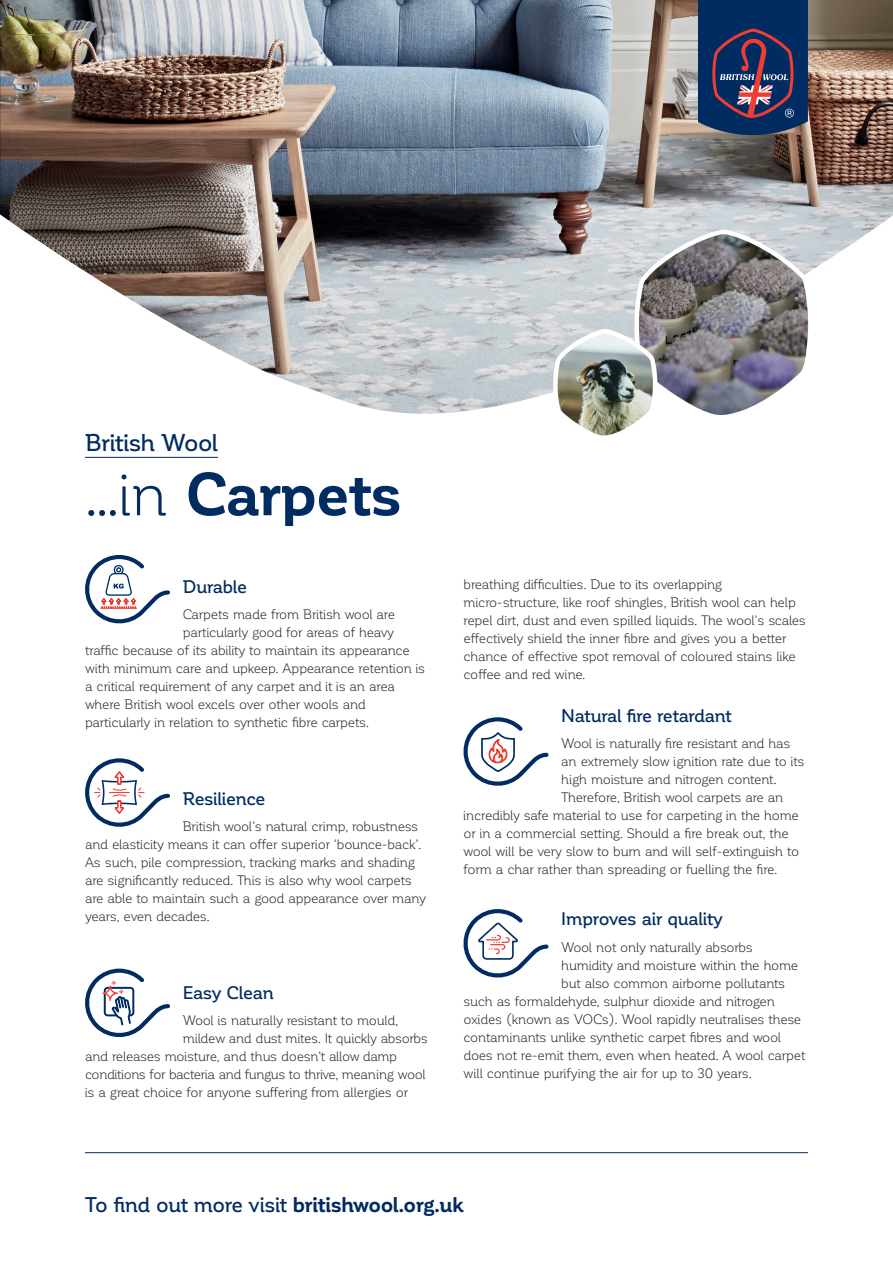
<style>
.page{position:relative;width:893px;height:1263px;background:#fff}
.page>*{position:absolute;margin:0;border:0;box-sizing:border-box;transform-origin:0 0}
.t1{font:700 60px "Corporative";letter-spacing:-.015em;color:#002c62}
.t2{font:500 24px "Corporative";letter-spacing:-.025em;color:#002c62}
.t3{font:500 21px "Corporative";letter-spacing:-.025em;color:#002c62}
.t4{font:500 18px "Corporative";letter-spacing:-.02em;color:#002c62}
.t5{font:13.5px/18px "Corporative";letter-spacing:-.025em;color:#231f20}
.s1{font-weight:400}
.s2{font-weight:700}
</style>
<div class="page">
<img style="left:0;top:0;width:893px;height:414px">
<svg style="left:698px;top:0;width:110px;height:135px;background:#253762"></svg>
<hr style="left:85px;top:457px;width:133px;height:1px;background:#002c62">
<svg style="left:85px;top:555px;width:85px;height:68px"></svg>
<svg style="left:463px;top:717px;width:86px;height:69px"></svg>
<svg style="left:463px;top:909px;width:86px;height:68px"></svg>
<svg style="left:85px;top:758px;width:85px;height:69px"></svg>
<svg style="left:85px;top:968px;width:85px;height:69px"></svg>
<hr style="left:85px;top:1152px;width:723px;height:1px;background:#002c62">
<img style="left:550px;top:227px;width:263px;height:209px">
<p class="t2" style="left:85px;top:429px;width:135px">British Wool</p>
<p class="t1" style="left:85px;top:461px;width:319px"><span class="s1">...in</span> Carpets</p>
<p class="t4" style="left:183px;top:577px;width:66px">Durable</p>
<p class="t5" style="left:183px;top:605px;width:214px">Carpets made from British wool are</p>
<p class="t5" style="left:183px;top:623px;width:213px">particularly good for areas of heavy</p>
<p class="t5" style="left:85px;top:641px;width:326px">traffic because of its ability to maintain its appearance</p>
<p class="t5" style="left:85px;top:659px;width:342px">with minimum care and upkeep. Appearance retention is</p>
<p class="t5" style="left:85px;top:677px;width:311px">a critical requirement of any carpet and it is an area</p>
<p class="t5" style="left:85px;top:695px;width:282px">where British wool excels over other wools and</p>
<p class="t5" style="left:85px;top:713px;width:285px">particularly in relation to synthetic fibre carpets.</p>
<p class="t4" style="left:183px;top:789px;width:84px">Resilience</p>
<p class="t5" style="left:85px;top:817px;width:342px;text-indent:98px">British wool’s natural crimp, robustness and elasticity means it can offer superior ‘bounce-back’.<br>As such, pile compression, tracking marks and shading are significantly reduced. This is also why wool carpets are able to maintain such a good appearance over many years, even decades.</p>
<p class="t4" style="left:183px;top:983px;width:92px">Easy Clean</p>
<p class="t5" style="left:183px;top:1011px;width:217px">Wool is naturally resistant to mould,</p>
<p class="t5" style="left:183px;top:1029px;width:247px">mildew and dust mites. It quickly absorbs</p>
<p class="t5" style="left:85px;top:1047px;width:314px">and releases moisture, and thus doesn’t allow damp</p>
<p class="t5" style="left:85px;top:1065px;width:342px">conditions for bacteria and fungus to thrive, meaning wool</p>
<p class="t5" style="left:85px;top:1083px;width:324px">is a great choice for anyone suffering from allergies or</p>
<p class="t5" style="left:463px;top:575px;width:344px">breathing difficulties. Due to its overlapping micro-structure, like roof shingles, British wool can help repel dirt, dust and even spilled liquids. The wool’s scales effectively shield the inner fibre and gives you a better chance of effective spot removal of coloured stains like coffee and red wine.</p>
<p class="t4" style="left:561px;top:706px;width:172px">Natural fire retardant</p>
<p class="t5" style="left:561px;top:734px;width:231px">Wool is naturally fire resistant and has</p>
<p class="t5" style="left:561px;top:752px;width:245px">an extremely slow ignition rate due to its</p>
<p class="t5" style="left:561px;top:770px;width:217px">high moisture and nitrogen content.</p>
<p class="t5" style="left:561px;top:788px;width:224px">Therefore, British wool carpets are an</p>
<p class="t5" style="left:463px;top:806px;width:337px">incredibly safe material to use for carpeting in the home</p>
<p class="t5" style="left:463px;top:824px;width:327px">or in a commercial setting. Should a fire break out, the</p>
<p class="t5" style="left:463px;top:842px;width:337px">wool will be very slow to burn and will self-extinguish to</p>
<p class="t5" style="left:463px;top:860px;width:315px">form a char rather than spreading or fuelling the fire.</p>
<p class="t4" style="left:561px;top:909px;width:163px">Improves air quality</p>
<p class="t5" style="left:561px;top:938px;width:193px">Wool not only naturally absorbs</p>
<p class="t5" style="left:561px;top:956px;width:239px">humidity and moisture within the home</p>
<p class="t5" style="left:561px;top:974px;width:225px">but also common airborne pollutants</p>
<p class="t5" style="left:463px;top:992px;width:313px">such as formaldehyde, sulphur dioxide and nitrogen</p>
<p class="t5" style="left:463px;top:1010px;width:339px">oxides (known as VOCs). Wool rapidly neutralises these</p>
<p class="t5" style="left:463px;top:1028px;width:319px">contaminants unlike synthetic carpet fibres and wool</p>
<p class="t5" style="left:463px;top:1046px;width:343px">does not re-emit them, even when heated. A wool carpet</p>
<p class="t5" style="left:463px;top:1064px;width:290px">will continue purifying the air for up to 30 years.</p>
<p class="t3" style="left:85px;top:1193px;width:380px">To find out more visit <span class="s2">britishwool.org.uk</span></p>
</div>
